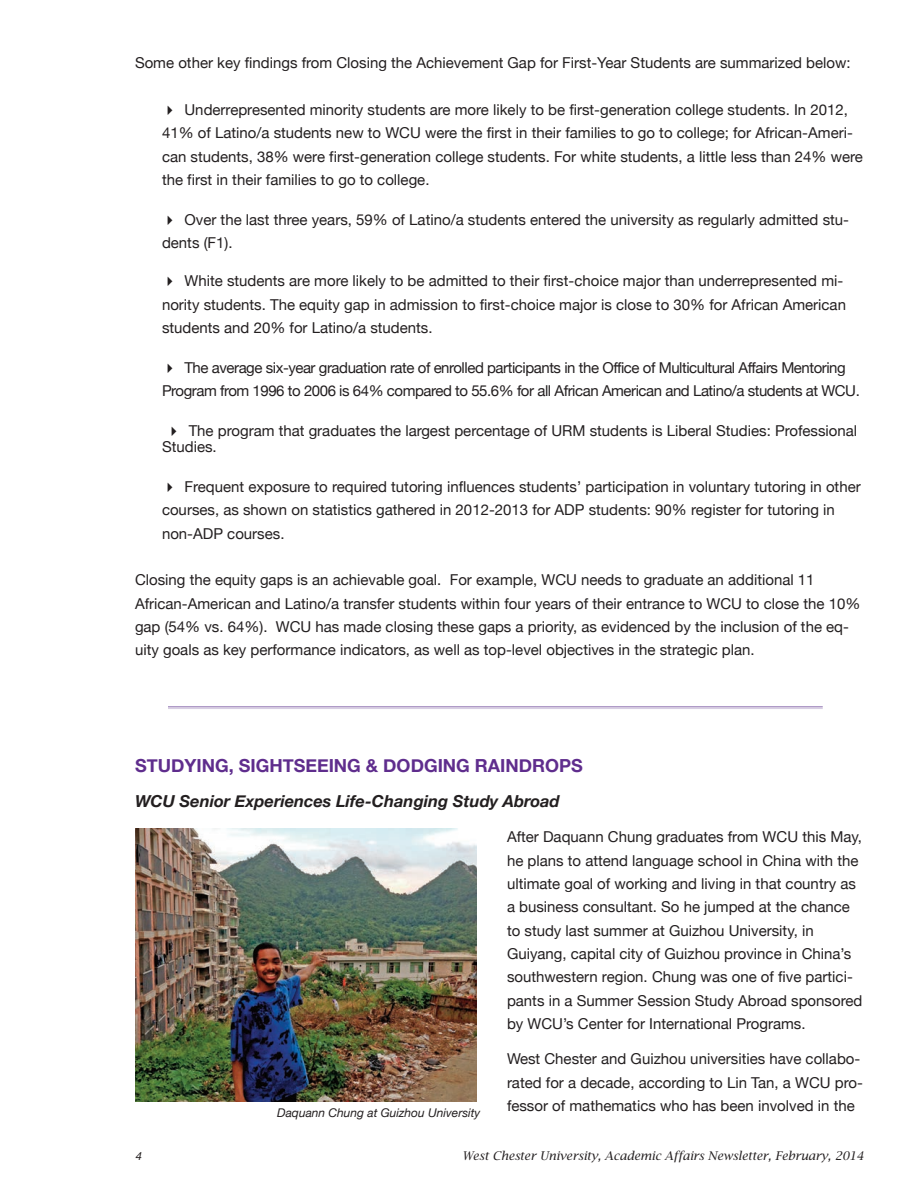
<style>
.page{position:relative;width:918px;height:1188px;background:#fff}
.page>*{position:absolute;margin:0;border:0;box-sizing:border-box;transform-origin:0 0}
.t1{font:700 18px "Helvetica Neue";color:#5f2d8d}
.t2{font:italic 700 16.5px "Helvetica Neue";color:#231f20}
.t3{font:15px/23.2px "Helvetica Neue";color:#231f20}
.t4{font:15px/23.2px "Helvetica Neue";letter-spacing:-.03em;color:#231f20}
.t5{font:italic 12px "Lucida Bright";color:#231f20}
.t6{font:italic 12px "Helvetica Neue";color:#231f20}
.t7{font:italic 11.25px "Helvetica Neue";color:#231f20}
</style>
<div class="page">
<hr style="left:168px;top:706px;width:655px;height:2px;background:#ae99c6">
<hr style="left:168px;top:709px;width:655px;height:1px;background:#ae99c6">
<img style="left:135px;top:829px;width:342px;height:272px">
<p class="t3" style="left:135px;top:51px;width:717px">Some other key findings from Closing the Achievement Gap for First-Year Students are summarized below:</p>
<p class="t3" style="left:162px;top:98px;width:702px">✔ Underrepresented minority students are more likely to be first-generation college students. In 2012, 41% of Latino/a students new to WCU were the first in their families to go to college; for African-Ameri&shy;can students, 38% were first-generation college students. For white students, a little less than 24% were the first in their families to go to college.</p>
<p class="t3" style="left:162px;top:207px;width:689px">✔ Over the last three years, 59% of Latino/a students entered the university as regularly admitted stu&shy;dents (F1).</p>
<p class="t3" style="left:162px;top:269px;width:686px">✔ White students are more likely to be admitted to their first-choice major than underrepresented mi&shy;nority students. The equity gap in admission to first-choice major is close to 30% for African American students and 20% for Latino/a students.</p>
<p class="t4" style="left:162px;top:356px;width:699px">✔ The average six-year graduation rate of enrolled participants in the Office of Multicultural Affairs Mentoring<br>Program from 1996 to 2006 is 64% compared to 55.6% for all African American and Latino/a students at WCU.</p>
<p class="t3" style="left:162px;top:422px;width:697px;line-height:16.5px">✔ The program that graduates the largest percentage of URM students is Liberal Studies: Professional<br>Studies.</p>
<p class="t3" style="left:162px;top:475px;width:700px">✔ Frequent exposure to required tutoring influences students’ participation in voluntary tutoring in other courses, as shown on statistics gathered in 2012-2013 for ADP students: 90% register for tutoring in non-ADP courses.</p>
<p class="t3" style="left:135px;top:568px;width:727px">Closing the equity gaps is an achievable goal. For example, WCU needs to graduate an additional 11<br>African-American and Latino/a transfer students within four years of their entrance to WCU to close the 10% gap (54% vs. 64%). WCU has made closing these gaps a priority, as evidenced by the inclusion of the eq&shy;uity goals as key performance indicators, as well as top-level objectives in the strategic plan.</p>
<p class="t1" style="left:135px;top:754px;width:449px">STUDYING, SIGHTSEEING &amp; DODGING RAINDROPS</p>
<p class="t2" style="left:135px;top:791px;width:426px">WCU Senior Experiences Life-Changing Study Abroad</p>
<p class="t3" style="left:507px;top:825px;width:357px">After Daquann Chung graduates from WCU this May, he plans to attend language school in China with the ultimate goal of working and living in that country as a business consultant. So he jumped at the chance to study last summer at Guizhou University, in Guiyang, capital city of Guizhou province in China’s southwestern region. Chung was one of five partici&shy;pants in a Summer Session Study Abroad sponsored by WCU’s Center for International Programs.</p>
<p class="t3" style="left:507px;top:1047px;width:357px">West Chester and Guizhou universities have collabo&shy;rated for a decade, according to Lin Tan, a WCU pro&shy;fessor of mathematics who has been involved in the</p>
<p class="t6" style="left:277px;top:1105px;width:205px">Daquann Chung at Guizhou University</p>
<p class="t7" style="left:136px;top:1149px;width:8px">4</p>
<p class="t5" style="left:462px;top:1149px;width:403px">West Chester University, Academic Affairs Newsletter, February, 2014</p>
</div>
